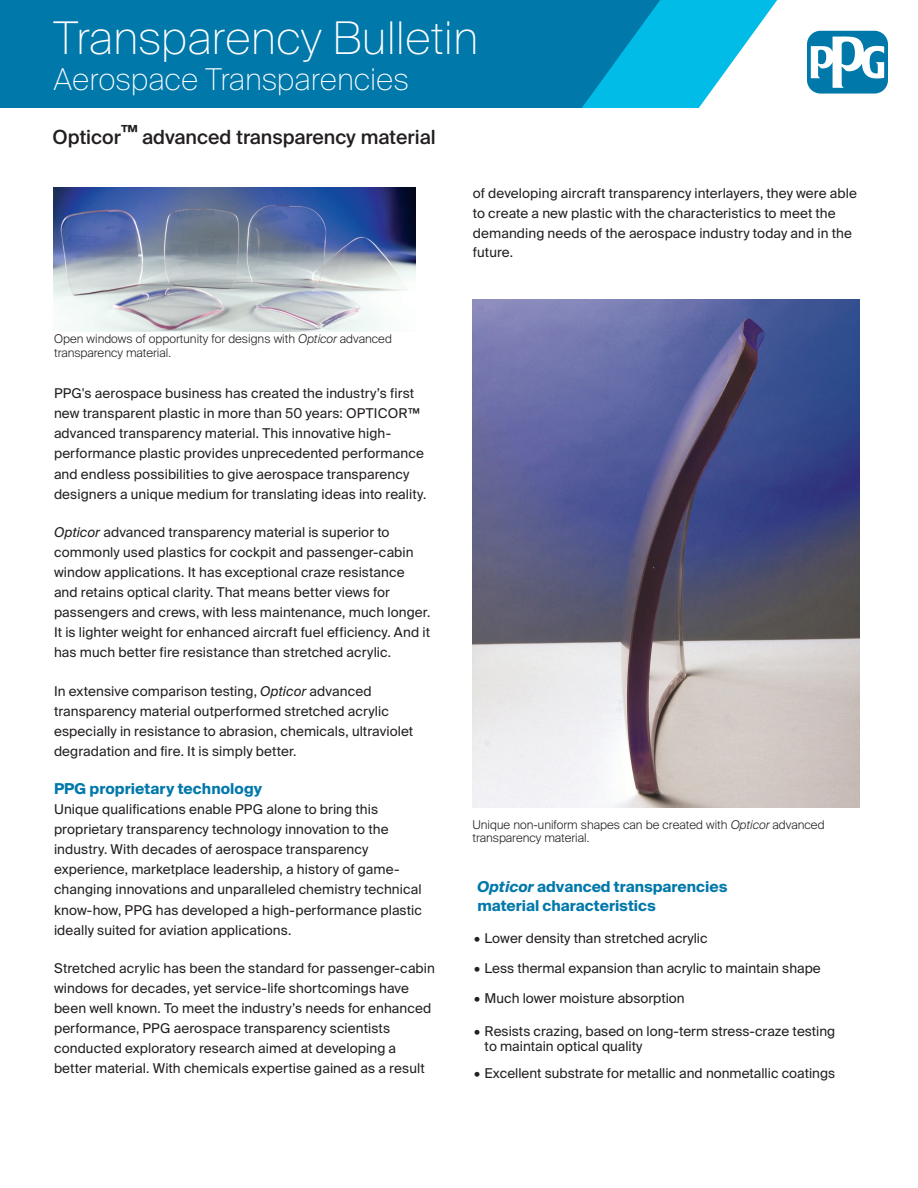
<style>
.page{position:relative;width:918px;height:1188px;background:#fff}
.page>*{position:absolute;margin:0;border:0;box-sizing:border-box;transform-origin:0 0}
.t1{font:100 45px "Suisse Intl";color:#fff}
.t2{font:100 30px "Suisse Intl";color:#fff}
.t3{font:500 19.5px "Suisse Intl";color:#231f20}
._1_Subhead{font:700 15px "Suisse Intl";color:#0078aa}
._2_Body_Text{font:13.5px/20.1px "Suisse Intl";letter-spacing:.005em;color:#231f20}
.text{font:300 12px/13.5px "Suisse Intl";color:#231f20}
.s1{font-style:italic}
</style>
<div class="page">
<div style="left:807px;top:31px;width:81px;height:63px;background:#0078aa;border-radius:14px"></div>
<svg style="left:811px;top:36px;width:73px;height:52px"></svg>
<img style="left:54px;top:188px;width:362px;height:144px">
<img style="left:473px;top:300px;width:387px;height:507px">
<svg style="left:660px;top:0;width:117px;height:108px;fill:#02bce8"></svg>
<div style="left:0;top:0;width:660px;height:108px;background:#0078aa"></div>
<p class="t1" style="left:54px;top:12px;width:426px">Transparency Bulletin</p>
<p class="t2" style="left:54px;top:62px;width:357px">Aerospace Transparencies</p>
<p class="t3" style="left:53px;top:126px;width:385px">Opticor<sup>™</sup> advanced transparency material</p>
<p class="text" style="left:54px;top:332px;width:339px">Open windows of opportunity for designs with <span class="s1">Opticor</span> advanced transparency material.</p>
<p class="_2_Body_Text" style="left:54px;top:383px;width:374px">PPG's aerospace business has created the industry’s first new transparent plastic in more than 50 years: OPTICOR<span class="s1">™ </span>advanced transparency material. This innovative high&shy;performance plastic provides unprecedented performance and endless possibilities to give aerospace transparency designers a unique medium for translating ideas into reality.</p>
<p class="_2_Body_Text" style="left:54px;top:522px;width:378px"><span class="s1">Opticor</span> advanced transparency material is superior to commonly used plastics for cockpit and passenger-cabin window applications. It has exceptional craze resistance and retains optical clarity. That means better views for passengers and crews, with less maintenance, much longer.<br>It is lighter weight for enhanced aircraft fuel efficiency. And it has much better fire resistance than stretched acrylic.</p>
<p class="_2_Body_Text" style="left:54px;top:681px;width:361px">In extensive comparison testing, <span class="s1">Opticor</span> advanced transparency material outperformed stretched acrylic especially in resistance to abrasion, chemicals, ultraviolet degradation and fire. It is simply better.</p>
<p class="_1_Subhead" style="left:54px;top:780px;width:210px">PPG proprietary technology</p>
<p class="_2_Body_Text" style="left:54px;top:799px;width:370px">Unique qualifications enable PPG alone to bring this proprietary transparency technology innovation to the industry. With decades of aerospace transparency experience, marketplace leadership, a history of game&shy;changing innovations and unparalleled chemistry technical know-how, PPG has developed a high-performance plastic ideally suited for aviation applications.</p>
<p class="_2_Body_Text" style="left:54px;top:958px;width:382px">Stretched acrylic has been the standard for passenger-cabin windows for decades, yet service-life shortcomings have been well known. To meet the industry’s needs for enhanced performance, PPG aerospace transparency scientists conducted exploratory research aimed at developing a better material. With chemicals expertise gained as a result</p>
<p class="_2_Body_Text" style="left:473px;top:184px;width:385px;line-height:19.6px">of developing aircraft transparency interlayers, they were able to create a new plastic with the characteristics to meet the demanding needs of the aerospace industry today and in the future.</p>
<p class="text" style="left:472px;top:818px;width:354px">Unique non-uniform shapes can be created with <span class="s1">Opticor</span> advanced transparency material.</p>
<p class="_1_Subhead" style="left:477px;top:878px;width:252px"><span class="s1">Opticor</span> advanced transparencies</p>
<p class="_1_Subhead" style="left:477px;top:897px;width:180px">material characteristics</p>
<p class="_2_Body_Text" style="left:474px;top:928px;width:235px">• Lower density than stretched acrylic</p>
<p class="_2_Body_Text" style="left:474px;top:958px;width:348px">• Less thermal expansion than acrylic to maintain shape</p>
<p class="_2_Body_Text" style="left:474px;top:988px;width:212px">• Much lower moisture absorption</p>
<p class="_2_Body_Text" style="left:485px;top:1024px;width:352px;line-height:15px;text-indent:-11px">• Resists crazing, based on long-term stress-craze testing to maintain optical quality</p>
<p class="_2_Body_Text" style="left:474px;top:1063px;width:363px">• Excellent substrate for metallic and nonmetallic coatings</p>
</div>
